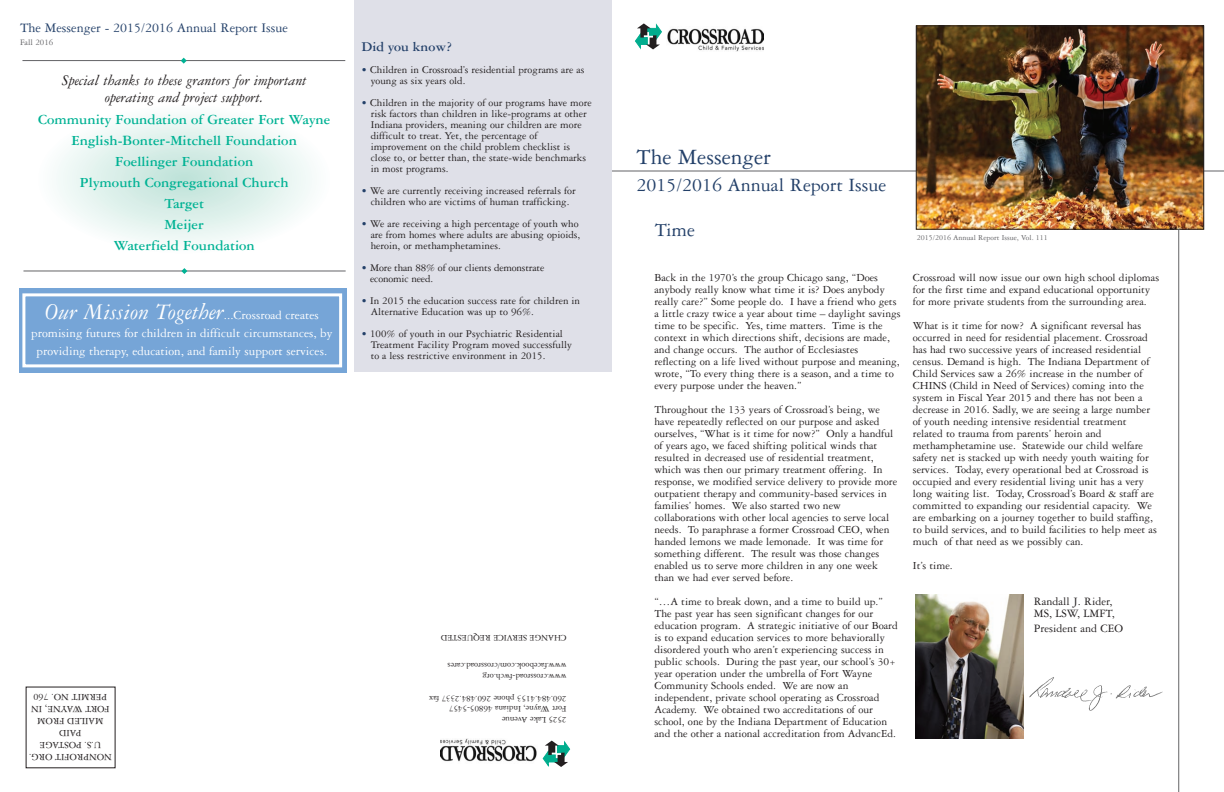
<style>
.page{position:relative;width:1224px;height:792px;background:#fff}
.page>*{position:absolute;margin:0;border:0;box-sizing:border-box;transform-origin:0 0}
.t1{font:23.3px "Garamond Three";color:#234069}
.t2{font:20px "Garamond Three";color:#234069}
.t3{font:italic 15.6px/17.2px "Garamond Three";color:#231f20;text-align:center}
.t4{font:700 14.8px/21px "Garamond Three";color:#00b294;text-align:center}
.t5{font:14px "Garamond Three";color:#234069}
.t6{font:700 14px "Garamond Three";color:#234069}
.t7{font:13px/18px "Garamond Three";color:#fff;text-align:center}
.t8{font:12px/12px "Garamond Three";color:#231f20}
.t9{font:11.5px/12px "Garamond Three";color:#231f20}
.t10{font:11px/11px "Garamond Three";color:#231f20}
.t11{font:10px/12px "Garamond Three";color:#231f20;text-align:center}
.t12{font:9px/10.8px "Garamond Three";color:#231f20}
.t13{font:9px "Garamond Three";color:#636366}
.t14{font:8px "Garamond Three";color:#636366}
.s1{font-style:italic;font-size:24px}
.s2{color:#234069}
</style>
<div class="page">
<div style="left:354px;top:0;width:257px;height:372px;background:#dfe0e8"></div>
<div style="left:19px;top:288px;width:327px;height:84px;background:#76a5d7"></div>
<div style="left:22px;top:293px;width:320px;height:74px;border:3px solid #fff"></div>
<hr style="left:23px;top:270px;width:323px;height:1px;background:#636366">
<hr style="left:612px;top:170px;width:612px;height:2px;background:#636366">
<hr style="left:1178px;top:178px;width:1px;height:614px;background:#636366">
<img style="left:918px;top:28px;width:284px;height:200px">
<div style="left:916px;top:26px;width:288px;height:204px;border:1px solid #231f20"></div>
<img style="left:915px;top:594px;width:109px;height:145px">
<img style="left:1030px;top:677px;width:133px;height:34px">
<svg style="left:543px;top:741px;width:27px;height:26px"></svg>
<img style="left:440px;top:738px;width:97px;height:24px">
<svg style="left:635px;top:23px;width:27px;height:26px"></svg>
<img style="left:667px;top:28px;width:96px;height:24px">
<div style="left:43px;top:108px;width:282px;height:143px;background:#fbfdfd;border-radius:50%"></div>
<div style="left:52px;top:112px;width:265px;height:134px;background:#f7fbfa;border-radius:50%"></div>
<div style="left:59px;top:116px;width:251px;height:127px;background:#f3faf8;border-radius:50%"></div>
<div style="left:68px;top:120px;width:233px;height:118px;background:#eff8f6;border-radius:50%"></div>
<div style="left:77px;top:125px;width:215px;height:109px;background:#ebf6f3;border-radius:50%"></div>
<div style="left:86px;top:129px;width:197px;height:100px;background:#e7f4f0;border-radius:50%"></div>
<div style="left:92px;top:133px;width:184px;height:93px;background:#e3f3ee;border-radius:50%"></div>
<div style="left:101px;top:137px;width:166px;height:84px;background:#dff1ec;border-radius:50%"></div>
<div style="left:113px;top:143px;width:143px;height:73px;background:#dbefea;border-radius:50%"></div>
<div style="left:124px;top:149px;width:121px;height:61px;background:#d6ece6;border-radius:50%"></div>
<div style="left:133px;top:153px;width:103px;height:52px;background:#d2ebe4;border-radius:50%"></div>
<div style="left:144px;top:159px;width:81px;height:41px;background:#cee9e1;border-radius:50%"></div>
<div style="left:153px;top:163px;width:63px;height:32px;background:#c9e7df;border-radius:50%"></div>
<div style="left:164px;top:169px;width:40px;height:20px;background:#c5e5dd;border-radius:50%"></div>
<div style="left:173px;top:174px;width:22px;height:11px;background:#c1e4db;border-radius:50%"></div>
<svg style="left:181px;top:268px;width:6px;height:6px"></svg>
<hr style="left:22px;top:60px;width:323px;height:1px;background:#636366">
<svg style="left:181px;top:58px;width:6px;height:6px"></svg>
<p class="t5" style="left:20px;top:23px;width:270px">The Messenger - 2015/2016 Annual Report Issue</p>
<p class="t13" style="left:20px;top:39px;width:35px">Fall 2016</p>
<h3 class="t3" style="left:62px;top:73px;width:246px">Special thanks to these grantors for important operating and project support.</h3>
<p class="t4" style="left:38px;top:111px;width:294px">Community Foundation of Greater Fort Wayne<br>English-Bonter-Mitchell Foundation<br>Foellinger Foundation<br>Plymouth Congregational Church<br>Target<br>Meijer<br>Waterfield Foundation</p>
<p class="t7" style="left:31px;top:307px;width:303px"><span class="s1">Our Mission Together</span>...Crossroad creates promising futures for children in difficult circumstances, by providing therapy, education, and family support services.</p>
<p class="t6" style="left:362px;top:42px;width:92px">Did you know?</p>
<p class="t10" style="left:371px;top:65px;width:215px;text-indent:-9px"><span class="s2">•</span> Children in Crossroad’s residential programs are as young as six years old.</p>
<p class="t10" style="left:371px;top:98px;width:223px;text-indent:-9px"><span class="s2">•</span> Children in the majority of our programs have more risk factors than children in like-programs at other Indiana providers, meaning our children are more difficult to treat. Yet, the percentage of improvement on the child problem checklist is close to, or better than, the state-wide benchmarks in most programs.</p>
<p class="t10" style="left:362px;top:186px;width:216px;text-align:center"><span class="s2">•</span> We are currently receiving increased referrals for children who are victims of human trafficking.</p>
<p class="t10" style="left:371px;top:219px;width:211px;text-indent:-9px"><span class="s2">•</span> We are receiving a high percentage of youth who are from homes where adults are abusing opioids, heroin, or methamphetamines.</p>
<p class="t10" style="left:370px;top:263px;width:176px;text-indent:-9px"><span class="s2">•</span> More than 88% of our clients demonstrate economic need.</p>
<p class="t10" style="left:371px;top:296px;width:211px;text-indent:-9px"><span class="s2">•</span> In 2015 the education success rate for children in<br>Alternative Education was up to 96%.</p>
<p class="t10" style="left:371px;top:329px;width:203px;text-indent:-9px"><span class="s2">•</span> 100% of youth in our Psychiatric Residential<br>Treatment Facility Program moved successfully to a less restrictive environment in 2015.</p>
<p class="t11" style="left:112px;top:762px;width:85px;rotate:-180deg">NONPROFIT ORG.<br>U.S. POSTAGE<br>PAID<br>MAILED FROM<br>FORT WAYNE, IN<br>PERMIT NO. 760</p>
<p class="t12" style="left:567px;top:642px;width:127px;rotate:-180deg">CHANGE SERVICE REQUESTED</p>
<p class="t12" style="left:567px;top:681px;width:121px;rotate:-180deg">www.crossroad-fwch.org www.facebook.com/crossroad.cares</p>
<p class="t12" style="left:567px;top:724px;width:139px;rotate:-180deg">2525 Lake Avenue<br>Fort Wayne, Indiana 46805-5457<br>260.484.4153 phone 260.484.2337 fax</p>
<h1 class="t1" style="left:636px;top:149px;width:136px">The Messenger</h1>
<h2 class="t2" style="left:636px;top:178px;width:251px">2015/2016 Annual Report Issue</h2>
<h2 class="t2" style="left:655px;top:223px;width:42px">Time</h2>
<p class="t9" style="left:654px;top:273px;width:248px">Back in the 1970’s the group Chicago sang, “Does anybody really know what time it is? Does anybody really care?” Some people do. I have a friend who gets a little crazy twice a year about time – daylight savings time to be specific. Yes, time matters. Time is the context in which directions shift, decisions are made, and change occurs. The author of Ecclesiastes reflecting on a life lived without purpose and meaning, wrote, “To every thing there is a season, and a time to every purpose under the heaven.”</p>
<p class="t9" style="left:654px;top:405px;width:244px">Throughout the 133 years of Crossroad’s being, we have repeatedly reflected on our purpose and asked ourselves, “What is it time for now?” Only a handful of years ago, we faced shifting political winds that resulted in decreased use of residential treatment, which was then our primary treatment offering. In response, we modified service delivery to provide more outpatient therapy and community-based services in families’ homes. We also started two new collaborations with other local agencies to serve local needs. To paraphrase a former Crossroad CEO, when handed lemons we made lemonade. It was time for something different. The result was those changes enabled us to serve more children in any one week than we had ever served before.</p>
<p class="t9" style="left:654px;top:597px;width:245px">“…A time to break down, and a time to build up.” The past year has seen significant changes for our education program. A strategic initiative of our Board is to expand education services to more behaviorally disordered youth who aren’t experiencing success in public schools. During the past year, our school’s 30+ year operation under the umbrella of Fort Wayne Community Schools ended. We are now an independent, private school operating as Crossroad Academy. We obtained two accreditations of our school, one by the Indiana Department of Education and the other a national accreditation from AdvancEd.</p>
<p class="t14" style="left:917px;top:235px;width:132px">2015/2016 Annual Report Issue, Vol. 111</p>
<p class="t9" style="left:913px;top:273px;width:248px">Crossroad will now issue our own high school diplomas for the first time and expand educational opportunity for more private students from the surrounding area.</p>
<p class="t9" style="left:913px;top:321px;width:246px">What is it time for now? A significant reversal has occurred in need for residential placement. Crossroad has had two successive years of increased residential census. Demand is high. The Indiana Department of Child Services saw a 26% increase in the number of CHINS (Child in Need of Services) coming into the system in Fiscal Year 2015 and there has not been a decrease in 2016. Sadly, we are seeing a large number of youth needing intensive residential treatment related to trauma from parents’ heroin and methamphetamine use. Statewide our child welfare safety net is stacked up with needy youth waiting for services. Today, every operational bed at Crossroad is occupied and every residential living unit has a very long waiting list. Today, Crossroad’s Board &amp; staff are committed to expanding our residential capacity. We are embarking on a journey together to build staffing, to build services, and to build facilities to help meet as much of that need as we possibly can.</p>
<p class="t9" style="left:913px;top:561px;width:41px">It’s time.</p>
<p class="t8" style="left:1034px;top:597px;width:82px">Randall J. Rider,<br>MS, LSW, LMFT,</p>
<p class="t8" style="left:1034px;top:624px;width:91px">President and CEO</p>
</div>
